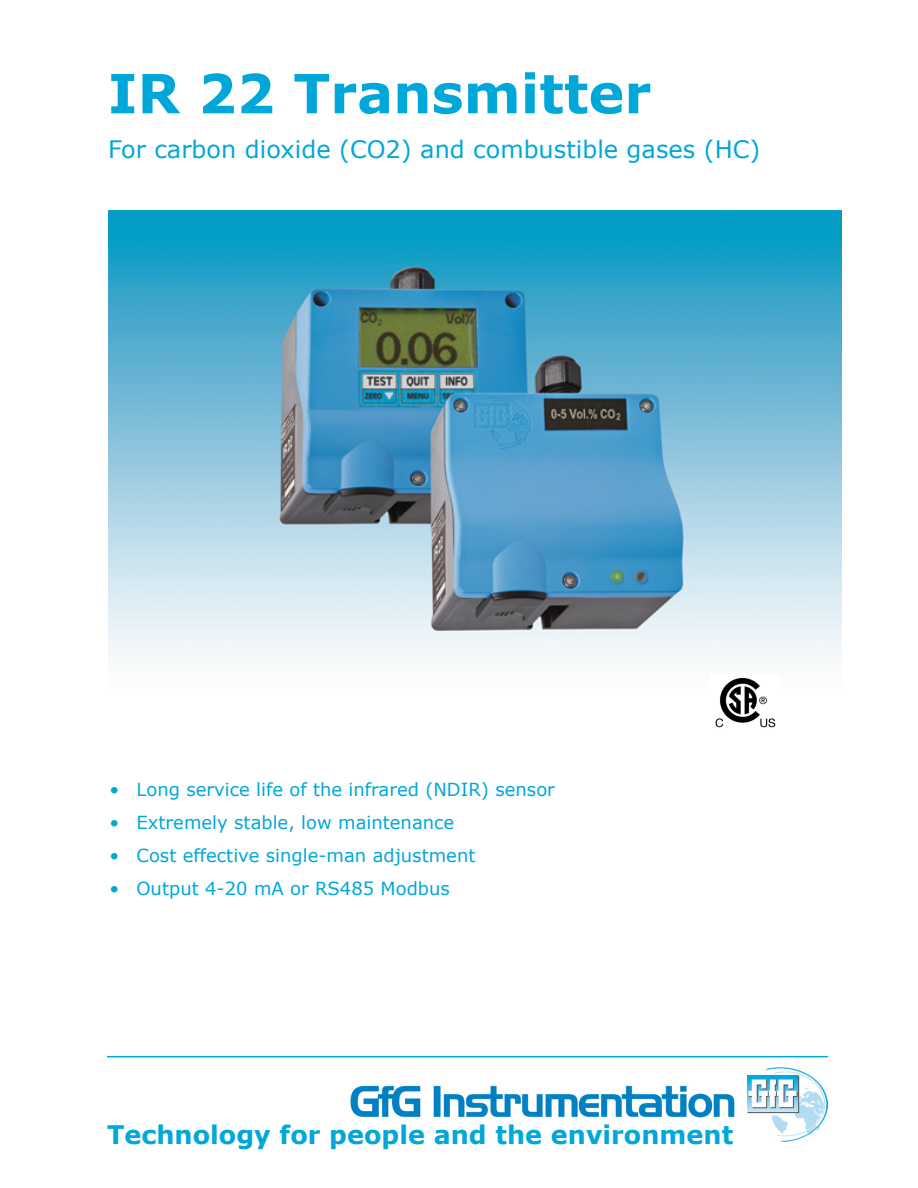
<style>
.page{position:relative;width:918px;height:1188px;background:#fff}
.page>*{position:absolute;margin:0;border:0;box-sizing:border-box;transform-origin:0 0}
.t1{font:700 54px "Verdana";color:#00a7d9}
.t2{font:700 25.5px "Verdana";color:#00a7d9}
.t3{font:24px "Verdana";color:#00a7d9}
.t4{font:18px "Verdana";color:#00a7d9}
</style>
<div class="page">
<hr style="left:107px;top:1056px;width:721px;height:1px;background:#00a7d9">
<img style="left:350px;top:1085px;width:385px;height:33px">
<img style="left:748px;top:1067px;width:79px;height:74px">
<img style="left:108px;top:211px;width:733px;height:446px">
<img style="left:715px;top:678px;width:61px;height:50px">
<p class="t1" style="left:108px;top:55px;width:545px">IR 22 Transmitter</p>
<p class="t3" style="left:108px;top:133px;width:654px">For carbon dioxide (CO2) and combustible gases (HC)</p>
<p class="t4" style="left:110px;top:777px;width:447px">• Long service life of the infrared (NDIR) sensor</p>
<p class="t4" style="left:110px;top:810px;width:346px">• Extremely stable, low maintenance</p>
<p class="t4" style="left:110px;top:843px;width:367px">• Cost effective single-man adjustment</p>
<p class="t4" style="left:110px;top:876px;width:342px">• Output 4-20 mA or RS485 Modbus</p>
<p class="t2" style="left:107px;top:1116px;width:628px">Technology for people and the environment</p>
</div>
